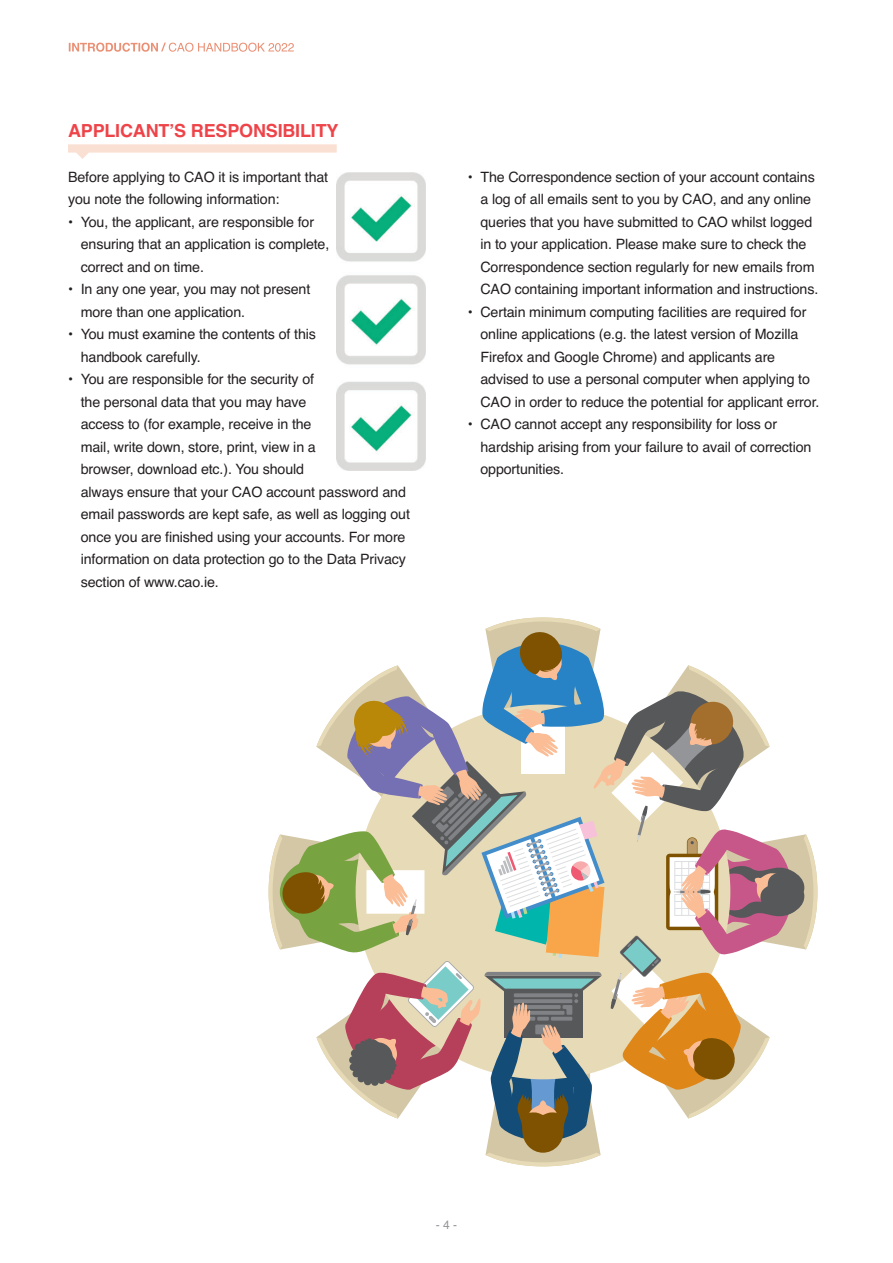
<style>
.page{position:relative;width:893px;height:1263px;background:#fff}
.page>*{position:absolute;margin:0;border:0;box-sizing:border-box;transform-origin:0 0}
.t1{font:700 18px "Helvetica";letter-spacing:-.01em;color:#ee4449}
.t2{font:14.25px/22.5px "Helvetica";letter-spacing:-.01em;color:#231f20}
.t3{font:12px "Helvetica";color:#939598}
</style>
<div class="page">
<svg style="left:69px;top:43px;width:218px;height:9px"></svg>
<svg style="left:68px;top:144px;width:269px;height:15px"></svg>
<img style="left:337px;top:173px;width:89px;height:297px">
<svg style="left:269px;top:617px;width:548px;height:549px"></svg>
<p class="t1" style="left:68px;top:124px;width:272px">APPLICANT’S RESPONSIBILITY</p>
<p class="t2" style="left:68px;top:167px;width:262px">Before applying to CAO it is important that you note the following information:</p>
<p class="t2" style="left:81px;top:212px;width:250px;text-indent:-13px">• You, the applicant, are responsible for ensuring that an application is complete, correct and on time.</p>
<p class="t2" style="left:81px;top:280px;width:231px;text-indent:-13px">• In any one year, you may not present more than one application.</p>
<p class="t2" style="left:81px;top:325px;width:237px;text-indent:-13px">• You must examine the contents of this handbook carefully.</p>
<p class="t2" style="left:81px;top:370px;width:331px;text-indent:-13px">• You are responsible for the security of<br>the personal data that you may have<br>access to (for example, receive in the<br>mail, write down, store, print, view in a<br>browser, download etc.). You should<br>always ensure that your CAO account password and email passwords are kept safe, as well as logging out once you are finished using your accounts. For more information on data protection go to the Data Privacy section of www.cao.ie.</p>
<p class="t2" style="left:480px;top:167px;width:339px;text-indent:-13px">• The Correspondence section of your account contains a log of all emails sent to you by CAO, and any online queries that you have submitted to CAO whilst logged in to your application. Please make sure to check the Correspondence section regularly for new emails from CAO containing important information and instructions.</p>
<p class="t2" style="left:480px;top:302px;width:340px;text-indent:-13px">• Certain minimum computing facilities are required for online applications (e.g. the latest version of Mozilla Firefox and Google Chrome) and applicants are advised to use a personal computer when applying to CAO in order to reduce the potential for applicant error.</p>
<p class="t2" style="left:480px;top:415px;width:332px;text-indent:-13px">• CAO cannot accept any responsibility for loss or hardship arising from your failure to avail of correction opportunities.</p>
<p class="t3" style="left:436px;top:1221px;width:23px">- 4 -</p>
</div>
